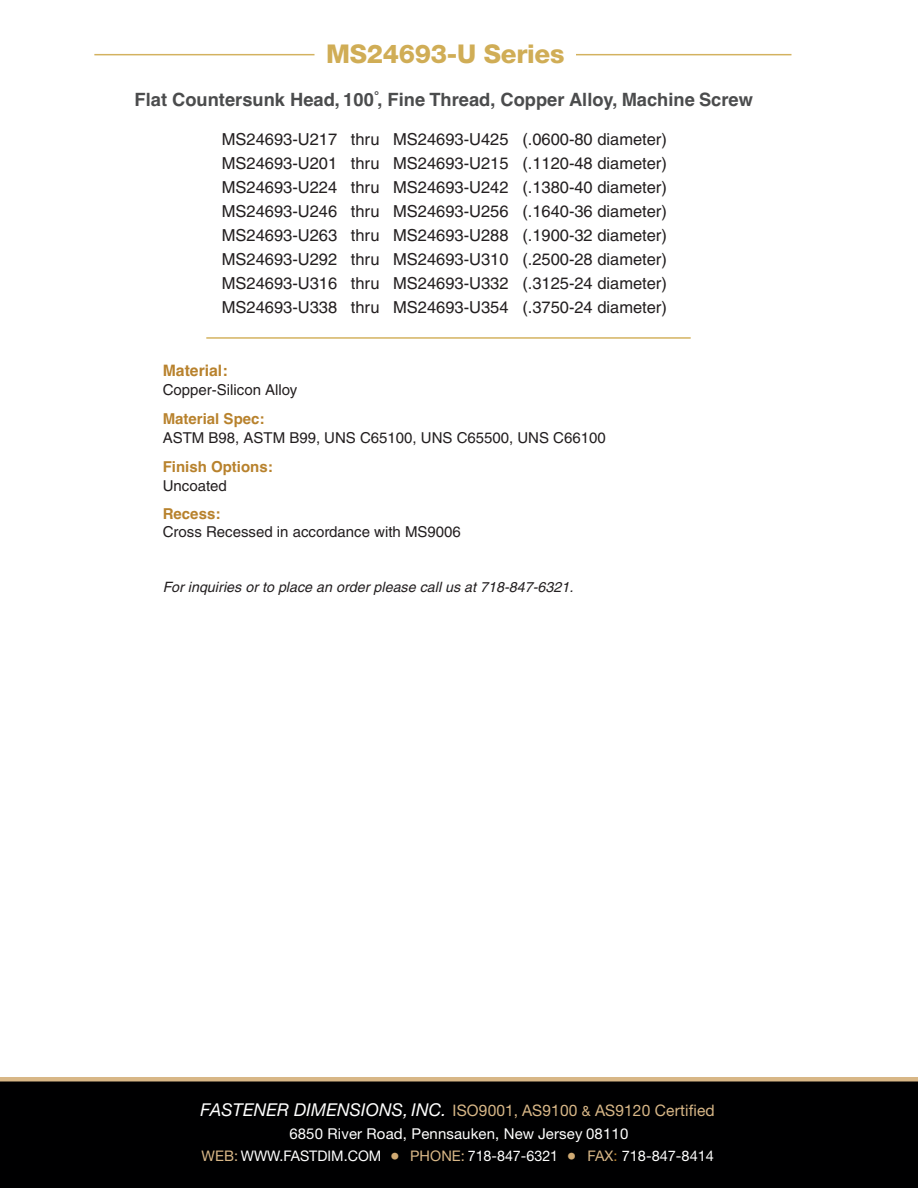
<style>
.page{position:relative;width:918px;height:1188px;background:#fff}
.page>*{position:absolute;margin:0;border:0;box-sizing:border-box;transform-origin:0 0}
.t1{font:800 25.8px "Helvetica Neue";letter-spacing:-.01em;color:#d0ad56}
.t2{font:700 18.3px "Helvetica";color:#4b4c4d}
.t3{font:16.5px/24px "Helvetica";color:#231f20;text-align:justify}
.t4{font:15.9px "Helvetica Neue";letter-spacing:.01em;color:#d8b787}
.t5{font:700 15.75px "Helvetica";color:#b8822d}
.t6{font:15px "Helvetica";color:#231f20}
.t7{font:15px "Helvetica Neue";letter-spacing:.01em;color:#fff}
.t8{font:700 15px "Helvetica";color:#b8822d}
.t9{font:14.55px "Helvetica Neue";color:#fff}
.t10{font:italic 14.25px "Helvetica";letter-spacing:.005em;color:#231f20}
.s1{font-style:italic;font-size:17.7px;color:#fff}
.s2{font-size:14.25px}
.s3{color:#d8b787}
.s4{font-size:19.2px;color:#d0aa73}
.s5{color:#b8822d}
</style>
<div class="page">
<div style="left:0;top:1082px;width:918px;height:106px;background:#000001"></div>
<div style="left:0;top:1077px;width:918px;height:5px;background:#d8b787"></div>
<hr style="left:94px;top:54px;width:221px;height:1px;background:#d3b25f">
<hr style="left:576px;top:54px;width:215px;height:1px;background:#d3b25f">
<hr style="left:206px;top:337px;width:485px;height:2px;background:#d3b25f">
<h1 class="t1" style="left:326px;top:45px;width:240px">MS24693-U Series</h1>
<p class="t2" style="left:135px;top:89px;width:620px">Flat Countersunk Head, 100˚, Fine Thread, Copper Alloy, Machine Screw</p>
<p class="t3" style="left:222px;top:129px;width:447px">MS24693-U217 thru MS24693-U425 (.0600-80 diameter)<br>MS24693-U201 thru MS24693-U215 (.1120-48 diameter)<br>MS24693-U224 thru MS24693-U242 (.1380-40 diameter)<br>MS24693-U246 thru MS24693-U256 (.1640-36 diameter)<br>MS24693-U263 thru MS24693-U288 (.1900-32 diameter)<br>MS24693-U292 thru MS24693-U310 (.2500-28 diameter)<br>MS24693-U316 thru MS24693-U332 (.3125-24 diameter)<br>MS24693-U338 thru MS24693-U354 (.3750-24 diameter)</p>
<p class="t5" style="left:163px;top:361px;width:66px">Material:</p>
<p class="t6" style="left:163px;top:384px;width:136px">Copper-Silicon Alloy</p>
<p class="t8" style="left:163px;top:410px;width:103px">Material Spec:</p>
<p class="t6" style="left:163px;top:432px;width:444px">ASTM B98, ASTM B99, UNS C65100, UNS C65500, UNS C66100</p>
<p class="t8" style="left:163px;top:458px;width:111px">Finish Options:</p>
<p class="t6" style="left:163px;top:480px;width:66px">Uncoated</p>
<p class="t8" style="left:163px;top:505px;width:59px">Recess:</p>
<p class="t6" style="left:163px;top:527px;width:300px">Cross Recessed in accordance with MS9006</p>
<p class="t10" style="left:163px;top:582px;width:412px">For inquiries or to place an order please call us at 718-847-6321.</p>
<p class="t4" style="left:201px;top:1105px;width:516px"><span class="s1">FASTENER DIMENSIONS, INC.</span> ISO9001, AS9100 <span class="s2">&amp;</span> AS9120 Certified</p>
<p class="t7" style="left:289px;top:1128px;width:340px">6850 River Road, Pennsauken, New Jersey 08110</p>
<p class="t9" style="left:201px;top:1150px;width:514px"><span class="s3">WEB:</span> WWW.FASTDIM.COM <span class="s4">•</span> <span class="s3">PHONE:</span> 718-847-6321 <span class="s4">•</span> <span class="s3">FAX</span><span class="s5">:</span> 718-847-8414</p>
</div>
